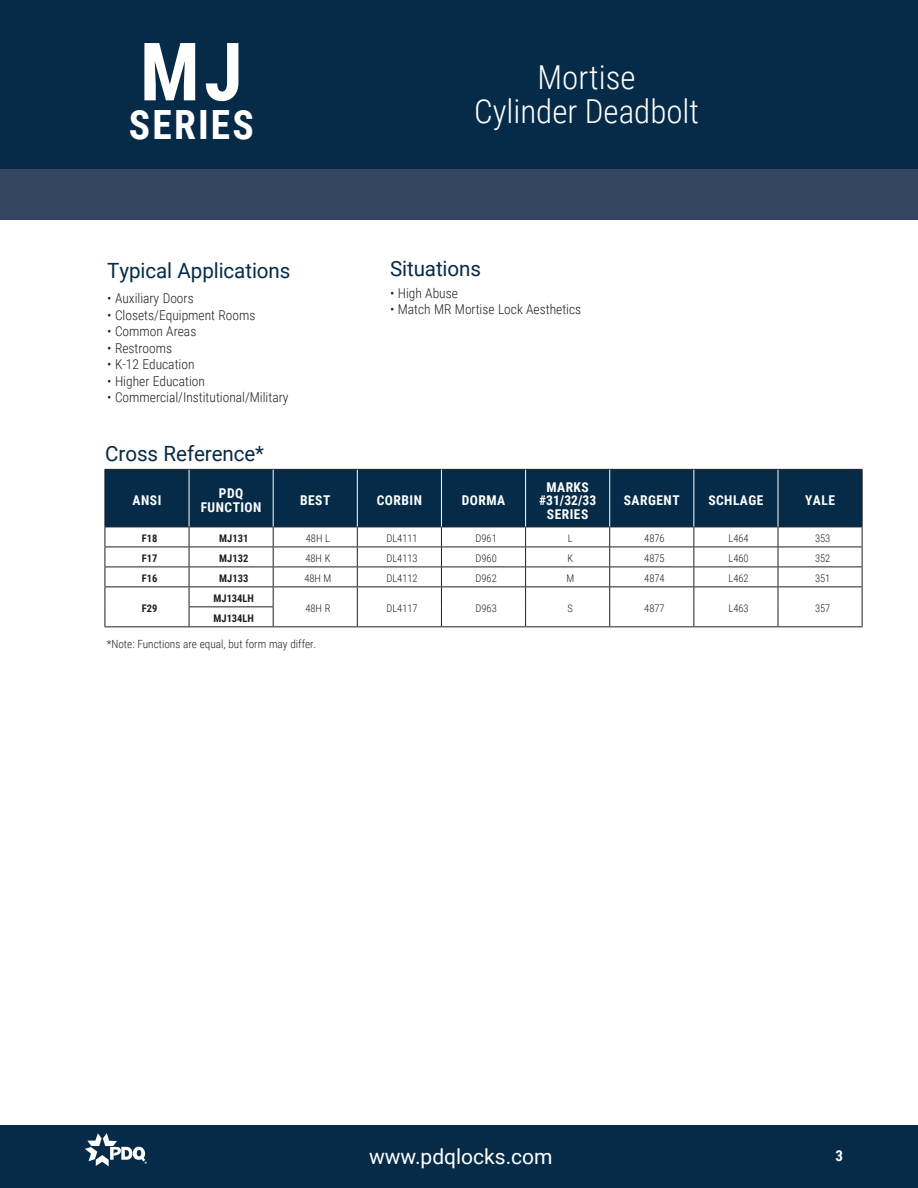
<style>
.page{position:relative;width:918px;height:1188px;background:#fff}
.page>*{position:absolute;margin:0;border:0;box-sizing:border-box;transform-origin:0 0}
.t1{font:700 80.55px "Roboto Condensed";color:#fff}
.t2{font:700 40.35px "Roboto Condensed";letter-spacing:.055em;color:#fff}
.t3{font:300 33px "Roboto Condensed";color:#fff}
.t4{font:21px "Roboto";letter-spacing:-.005em;color:#052b48}
.t5{font:21px "Roboto";color:#fff}
.t6{font:700 15px "Roboto Condensed";color:#fff}
.t7{font:300 13.5px "Roboto Condensed";color:#231f20}
.t8{font:700 13.5px "Roboto Condensed";letter-spacing:.035em;color:#fff}
.t9{font:300 11.25px "Roboto Condensed";color:#231f20}
.t10{font:300 10.5px "Roboto Condensed";color:#231f20}
.t11{font:700 10.5px "Roboto Condensed";color:#231f20}
</style>
<div class="page">
<div style="left:0;top:0;width:918px;height:169px;background:#052b48"></div>
<div style="left:0;top:169px;width:918px;height:51px;background:#33455f"></div>
<div style="left:106px;top:470px;width:756px;height:57px;background:#052b48"></div>
<hr style="left:105px;top:469px;width:84px;height:1px;background:#231f20">
<hr style="left:105px;top:470px;width:1px;height:57px;background:#231f20">
<hr style="left:189px;top:469px;width:84px;height:1px;background:#231f20">
<hr style="left:273px;top:469px;width:84px;height:1px;background:#231f20">
<hr style="left:357px;top:469px;width:84px;height:1px;background:#231f20">
<hr style="left:441px;top:469px;width:85px;height:1px;background:#231f20">
<hr style="left:526px;top:469px;width:84px;height:1px;background:#231f20">
<hr style="left:610px;top:469px;width:84px;height:1px;background:#231f20">
<hr style="left:694px;top:469px;width:84px;height:1px;background:#231f20">
<hr style="left:778px;top:469px;width:85px;height:1px;background:#231f20">
<hr style="left:862px;top:470px;width:1px;height:57px;background:#231f20">
<hr style="left:105px;top:527px;width:84px;height:1px;background:#231f20">
<hr style="left:189px;top:527px;width:84px;height:1px;background:#231f20">
<hr style="left:273px;top:527px;width:84px;height:1px;background:#231f20">
<hr style="left:357px;top:527px;width:84px;height:1px;background:#231f20">
<hr style="left:441px;top:527px;width:85px;height:1px;background:#231f20">
<hr style="left:526px;top:527px;width:84px;height:1px;background:#231f20">
<hr style="left:610px;top:527px;width:84px;height:1px;background:#231f20">
<hr style="left:694px;top:527px;width:84px;height:1px;background:#231f20">
<hr style="left:778px;top:527px;width:85px;height:1px;background:#231f20">
<hr style="left:105px;top:547px;width:84px;height:1px;background:#231f20">
<hr style="left:189px;top:547px;width:84px;height:1px;background:#231f20">
<hr style="left:273px;top:547px;width:84px;height:1px;background:#231f20">
<hr style="left:357px;top:547px;width:84px;height:1px;background:#231f20">
<hr style="left:441px;top:547px;width:85px;height:1px;background:#231f20">
<hr style="left:526px;top:547px;width:84px;height:1px;background:#231f20">
<hr style="left:610px;top:547px;width:84px;height:1px;background:#231f20">
<hr style="left:694px;top:547px;width:84px;height:1px;background:#231f20">
<hr style="left:778px;top:547px;width:85px;height:1px;background:#231f20">
<hr style="left:105px;top:567px;width:84px;height:1px;background:#231f20">
<hr style="left:189px;top:567px;width:84px;height:1px;background:#231f20">
<hr style="left:273px;top:567px;width:84px;height:1px;background:#231f20">
<hr style="left:357px;top:567px;width:84px;height:1px;background:#231f20">
<hr style="left:441px;top:567px;width:85px;height:1px;background:#231f20">
<hr style="left:526px;top:567px;width:84px;height:1px;background:#231f20">
<hr style="left:610px;top:567px;width:84px;height:1px;background:#231f20">
<hr style="left:694px;top:567px;width:84px;height:1px;background:#231f20">
<hr style="left:778px;top:567px;width:85px;height:1px;background:#231f20">
<hr style="left:105px;top:586px;width:84px;height:1px;background:#231f20">
<hr style="left:189px;top:586px;width:84px;height:1px;background:#231f20">
<hr style="left:273px;top:586px;width:84px;height:1px;background:#231f20">
<hr style="left:357px;top:586px;width:84px;height:1px;background:#231f20">
<hr style="left:441px;top:586px;width:85px;height:1px;background:#231f20">
<hr style="left:526px;top:586px;width:84px;height:1px;background:#231f20">
<hr style="left:610px;top:586px;width:84px;height:1px;background:#231f20">
<hr style="left:694px;top:586px;width:84px;height:1px;background:#231f20">
<hr style="left:778px;top:586px;width:85px;height:1px;background:#231f20">
<svg style="left:105px;top:527px;width:1px;height:99px"></svg>
<hr style="left:189px;top:606px;width:85px;height:1px;background:#231f20">
<svg style="left:189px;top:527px;width:1px;height:99px"></svg>
<svg style="left:273px;top:527px;width:1px;height:99px"></svg>
<svg style="left:357px;top:527px;width:1px;height:99px"></svg>
<svg style="left:441px;top:527px;width:1px;height:99px"></svg>
<svg style="left:525px;top:527px;width:1px;height:99px"></svg>
<svg style="left:609px;top:527px;width:1px;height:99px"></svg>
<svg style="left:693px;top:527px;width:1px;height:99px"></svg>
<svg style="left:778px;top:527px;width:1px;height:99px"></svg>
<svg style="left:862px;top:527px;width:1px;height:99px"></svg>
<hr style="left:105px;top:626px;width:84px;height:1px;background:#231f20">
<hr style="left:189px;top:626px;width:84px;height:1px;background:#231f20">
<hr style="left:273px;top:626px;width:84px;height:1px;background:#231f20">
<hr style="left:357px;top:626px;width:84px;height:1px;background:#231f20">
<hr style="left:441px;top:626px;width:85px;height:1px;background:#231f20">
<hr style="left:526px;top:626px;width:84px;height:1px;background:#231f20">
<hr style="left:610px;top:626px;width:84px;height:1px;background:#231f20">
<hr style="left:694px;top:626px;width:84px;height:1px;background:#231f20">
<hr style="left:778px;top:626px;width:85px;height:1px;background:#231f20">
<hr style="left:189px;top:470px;width:1px;height:57px;background:#fff">
<hr style="left:273px;top:470px;width:1px;height:57px;background:#fff">
<hr style="left:357px;top:470px;width:1px;height:57px;background:#fff">
<hr style="left:441px;top:470px;width:1px;height:57px;background:#fff">
<hr style="left:525px;top:470px;width:1px;height:57px;background:#fff">
<hr style="left:609px;top:470px;width:1px;height:57px;background:#fff">
<hr style="left:693px;top:470px;width:1px;height:57px;background:#fff">
<hr style="left:778px;top:470px;width:1px;height:57px;background:#fff">
<div style="left:0;top:1125px;width:918px;height:63px;background:#052b48"></div>
<svg style="left:85px;top:1133px;width:62px;height:33px"></svg>
<p class="t1" style="left:140px;top:15px;width:104px">MJ</p>
<p class="t2" style="left:129px;top:97px;width:126px">SERIES</p>
<p class="t3" style="left:538px;top:54px;width:99px">Mortise</p>
<p class="t3" style="left:474px;top:88px;width:227px">Cylinder Deadbolt</p>
<p class="t4" style="left:107px;top:255px;width:185px">Typical Applications</p>
<p class="t7" style="left:107px;top:289px;width:88px">• Auxiliary Doors</p>
<p class="t7" style="left:107px;top:306px;width:150px">• Closets/Equipment Rooms</p>
<p class="t7" style="left:107px;top:322px;width:91px">• Common Areas</p>
<p class="t7" style="left:107px;top:339px;width:66px">• Restrooms</p>
<p class="t7" style="left:107px;top:355px;width:89px">• K-12 Education</p>
<p class="t7" style="left:107px;top:372px;width:99px">• Higher Education</p>
<p class="t7" style="left:107px;top:388px;width:183px">• Commercial/Institutional/Military</p>
<p class="t4" style="left:390px;top:254px;width:92px">Situations</p>
<p class="t7" style="left:390px;top:283px;width:69px">• High Abuse</p>
<p class="t7" style="left:390px;top:300px;width:193px">• Match MR Mortise Lock Aesthetics</p>
<p class="t4" style="left:105px;top:438px;width:160px">Cross Reference*</p>
<p class="t8" style="left:133px;top:491px;width:30px">ANSI</p>
<p class="t8" style="left:219px;top:484px;width:26px">PDQ</p>
<p class="t8" style="left:201px;top:498px;width:62px">FUNCTION</p>
<p class="t8" style="left:300px;top:491px;width:32px">BEST</p>
<p class="t8" style="left:377px;top:491px;width:47px">CORBIN</p>
<p class="t8" style="left:462px;top:491px;width:45px">DORMA</p>
<p class="t8" style="left:546px;top:477px;width:44px">MARKS</p>
<p class="t8" style="left:539px;top:491px;width:59px">#31/32/33</p>
<p class="t8" style="left:547px;top:504px;width:43px">SERIES</p>
<p class="t8" style="left:624px;top:491px;width:57px">SARGENT</p>
<p class="t8" style="left:708px;top:491px;width:57px">SCHLAGE</p>
<p class="t8" style="left:805px;top:491px;width:31px">YALE</p>
<p class="t11" style="left:142px;top:531px;width:17px">F18</p>
<p class="t11" style="left:219px;top:531px;width:31px">MJ131</p>
<p class="t10" style="left:306px;top:531px;width:26px">48H L</p>
<p class="t10" style="left:386px;top:531px;width:33px">DL4111</p>
<p class="t10" style="left:476px;top:531px;width:23px">D961</p>
<p class="t10" style="left:568px;top:531px;width:6px">L</p>
<p class="t10" style="left:644px;top:531px;width:22px">4876</p>
<p class="t10" style="left:729px;top:531px;width:22px">L464</p>
<p class="t10" style="left:815px;top:531px;width:17px">353</p>
<p class="t11" style="left:142px;top:551px;width:17px">F17</p>
<p class="t11" style="left:219px;top:551px;width:31px">MJ132</p>
<p class="t10" style="left:305px;top:551px;width:27px">48H K</p>
<p class="t10" style="left:386px;top:551px;width:33px">DL4113</p>
<p class="t10" style="left:476px;top:551px;width:23px">D960</p>
<p class="t10" style="left:567px;top:551px;width:7px">K</p>
<p class="t10" style="left:644px;top:551px;width:22px">4875</p>
<p class="t10" style="left:729px;top:551px;width:22px">L460</p>
<p class="t10" style="left:815px;top:551px;width:17px">352</p>
<p class="t11" style="left:142px;top:571px;width:17px">F16</p>
<p class="t11" style="left:219px;top:571px;width:31px">MJ133</p>
<p class="t10" style="left:304px;top:571px;width:29px">48H M</p>
<p class="t10" style="left:386px;top:571px;width:33px">DL4112</p>
<p class="t10" style="left:476px;top:571px;width:23px">D962</p>
<p class="t10" style="left:566px;top:571px;width:9px">M</p>
<p class="t10" style="left:644px;top:571px;width:22px">4874</p>
<p class="t10" style="left:729px;top:571px;width:22px">L462</p>
<p class="t10" style="left:815px;top:571px;width:17px">351</p>
<p class="t11" style="left:142px;top:601px;width:17px">F29</p>
<p class="t11" style="left:214px;top:591px;width:42px">MJ134LH</p>
<p class="t10" style="left:305px;top:601px;width:27px">48H R</p>
<p class="t10" style="left:386px;top:601px;width:33px">DL4117</p>
<p class="t10" style="left:476px;top:601px;width:23px">D963</p>
<p class="t10" style="left:568px;top:601px;width:7px">S</p>
<p class="t10" style="left:644px;top:601px;width:22px">4877</p>
<p class="t10" style="left:729px;top:601px;width:22px">L463</p>
<p class="t10" style="left:815px;top:601px;width:17px">357</p>
<p class="t11" style="left:214px;top:611px;width:42px">MJ134LH</p>
<p class="t9" style="left:107px;top:636px;width:211px">*Note: Functions are equal, but form may differ.</p>
<p class="t5" style="left:369px;top:1142px;width:185px">www.pdqlocks.com</p>
<p class="t6" style="left:835px;top:1145px;width:9px">3</p>
</div>
